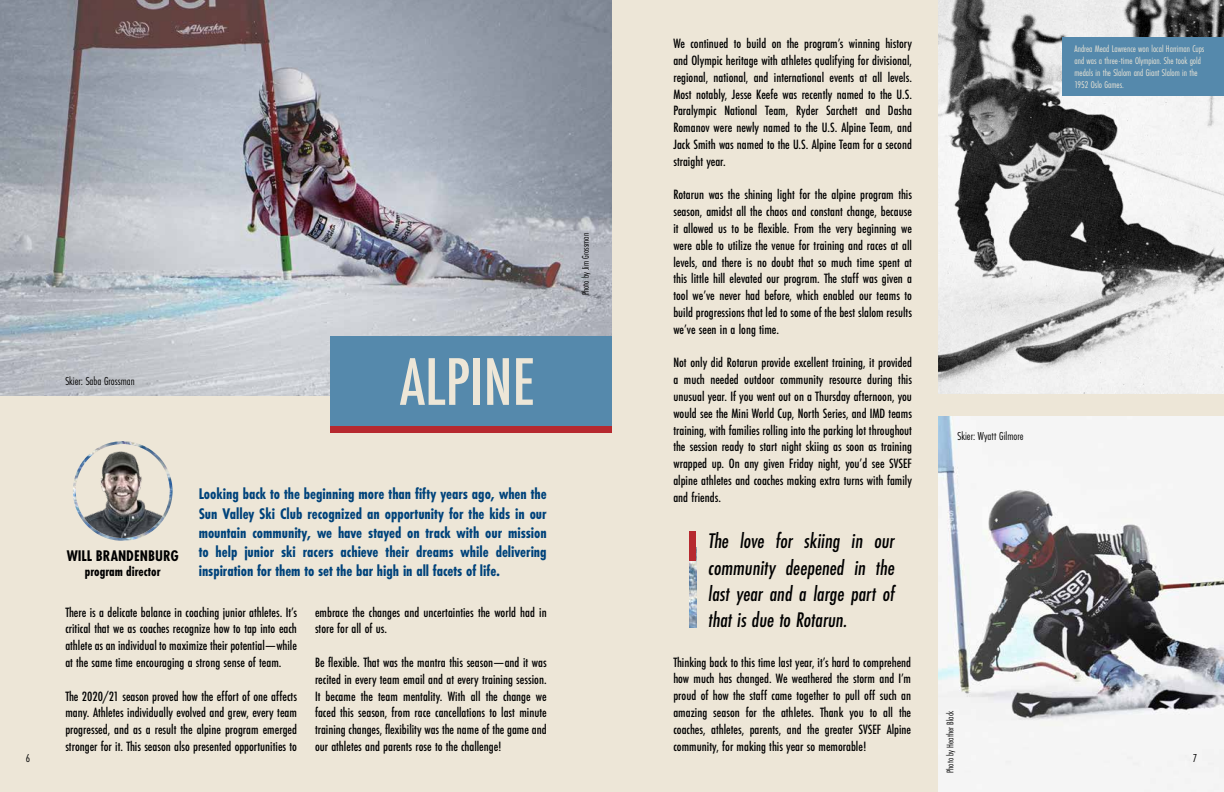
<style>
.page{position:relative;width:1224px;height:792px;background:#fff}
.page>*{position:absolute;margin:0;border:0;box-sizing:border-box;transform-origin:0 0}
.t1{font:500 70px "Futura PT Cond";color:#ede6d7}
.t2{font:italic 500 22px/26.4px "Futura PT Cond";color:#000;text-align:justify}
.t3{font:700 16px/19.2px "Futura PT Cond";color:#00437b;text-align:justify}
.t4{font:700 16px "Futura PT Cond";color:#000}
.t5{font:500 14px/16.8px "Futura PT Cond";color:#000;text-align:justify}
.t6{font:700 14px "Futura PT Cond";color:#000}
.t7{font:12px "Futura PT Cond";color:#000}
.t8{font:10px/12px "Futura PT Cond";color:#ede6d7}
.t9{font:10px "Futura PT Cond";color:#000}
</style>
<div class="page">
<div style="left:0;top:0;width:629px;height:792px;background:#ede6d7"></div>
<img style="left:0;top:0;width:612px;height:396px">
<div style="left:330px;top:336px;width:307px;height:92px;background:#5589ac"></div>
<div style="left:330px;top:426px;width:303px;height:7px;background:#b6292f"></div>
<img style="left:73px;top:441px;width:100px;height:100px;border-radius:50px">
<div style="left:76px;top:444px;width:94px;height:94px;background:#ede6d7;border-radius:50%"></div>
<img style="left:76px;top:452px;width:94px;height:86px">
<div style="left:612px;top:0;width:612px;height:792px;background:#ede6d7"></div>
<img style="left:689px;top:561px;width:7px;height:66px">
<div style="left:689px;top:532px;width:7px;height:29px;background:#b6292f"></div>
<img style="left:938px;top:416px;width:286px;height:376px">
<img style="left:938px;top:0;width:286px;height:394px">
<div style="left:1063px;top:38px;width:161px;height:58px;background:#5589ac"></div>
<p class="t7" style="left:26px;top:751px;width:6px">6</p>
<p class="t7" style="left:65px;top:374px;width:71px">Skier: Saba Grossman</p>
<h1 class="t1" style="left:400px;top:340px;width:137px">ALPINE</h1>
<p class="t4" style="left:67px;top:547px;width:114px">WILL BRANDENBURG</p>
<p class="t6" style="left:85px;top:564px;width:77px">program director</p>
<p class="t3" style="left:199px;top:485px;width:349px">Looking back to the beginning more than fifty years ago, when the Sun Valley Ski Club recognized an opportunity for the kids in our mountain community, we have stayed on track with our mission to help junior ski racers achieve their dreams while delivering inspiration for them to set the bar high in all facets of life.</p>
<p class="t5" style="left:65px;top:603px;width:233px">There is a delicate balance in coaching junior athletes. It’s critical that we as coaches recognize how to tap into each athlete as an individual to maximize their potential—while at the same time encouraging a strong sense of team.</p>
<p class="t5" style="left:65px;top:687px;width:233px">The 2020/21 season proved how the effort of one affects many. Athletes individually evolved and grew, every team progressed, and as a result the alpine program emerged stronger for it. This season also presented opportunities to</p>
<p class="t5" style="left:315px;top:603px;width:233px">embrace the changes and uncertainties the world had in store for all of us.</p>
<p class="t5" style="left:315px;top:654px;width:233px">Be flexible. That was the mantra this season—and it was recited in every team email and at every training session.<br>It became the team mentality. With all the change we faced this season, from race cancellations to last minute training changes, flexibility was the name of the game and our athletes and parents rose to the challenge!</p>
<p class="t9" style="left:580px;top:295px;width:64px;rotate:-90deg">Photo by Jim Grossman</p>
<p class="t5" style="left:673px;top:35px;width:240px">We continued to build on the program’s winning history and Olympic heritage with athletes qualifying for divisional, regional, national, and international events at all levels.<br>Most notably, Jesse Keefe was recently named to the U.S.<br>Paralympic National Team, Ryder Sarchett and Dasha Romanov were newly named to the U.S. Alpine Team, and Jack Smith was named to the U.S. Alpine Team for a second straight year.</p>
<p class="t5" style="left:673px;top:186px;width:240px">Rotarun was the shining light for the alpine program this season, amidst all the chaos and constant change, because it allowed us to be flexible. From the very beginning we were able to utilize the venue for training and races at all levels, and there is no doubt that so much time spent at this little hill elevated our program. The staff was given a tool we’ve never had before, which enabled our teams to build progressions that led to some of the best slalom results we’ve seen in a long time.</p>
<p class="t5" style="left:673px;top:354px;width:240px">Not only did Rotarun provide excellent training, it provided a much needed outdoor community resource during this unusual year. If you went out on a Thursday afternoon, you would see the Mini World Cup, North Series, and IMD teams training, with families rolling into the parking lot throughout the session ready to start night skiing as soon as training wrapped up. On any given Friday night, you’d see SVSEF alpine athletes and coaches making extra turns with family and friends.</p>
<h2 class="t2" style="left:709px;top:528px;width:188px">The love for skiing in our community deepened in the last year and a large part of that is due to Rotarun.</h2>
<p class="t5" style="left:673px;top:654px;width:239px">Thinking back to this time last year, it’s hard to comprehend how much has changed. We weathered the storm and I’m proud of how the staff came together to pull off such an amazing season for the athletes. Thank you to all the coaches, athletes, parents, and the greater SVSEF Alpine community, for making this year so memorable!</p>
<p class="t7" style="left:958px;top:429px;width:67px">Skier: Wyatt Gilmore</p>
<p class="t9" style="left:944px;top:773px;width:64px;rotate:-90deg">Photo by Heather Black</p>
<p class="t8" style="left:1074px;top:43px;width:131px">Andrea Mead Lawrence won local Harriman Cups and was a three-time Olympian. She took gold medals in the Slalom and Giant Slalom in the 1952 Oslo Games.</p>
<p class="t7" style="left:1193px;top:751px;width:6px">7</p>
</div>
